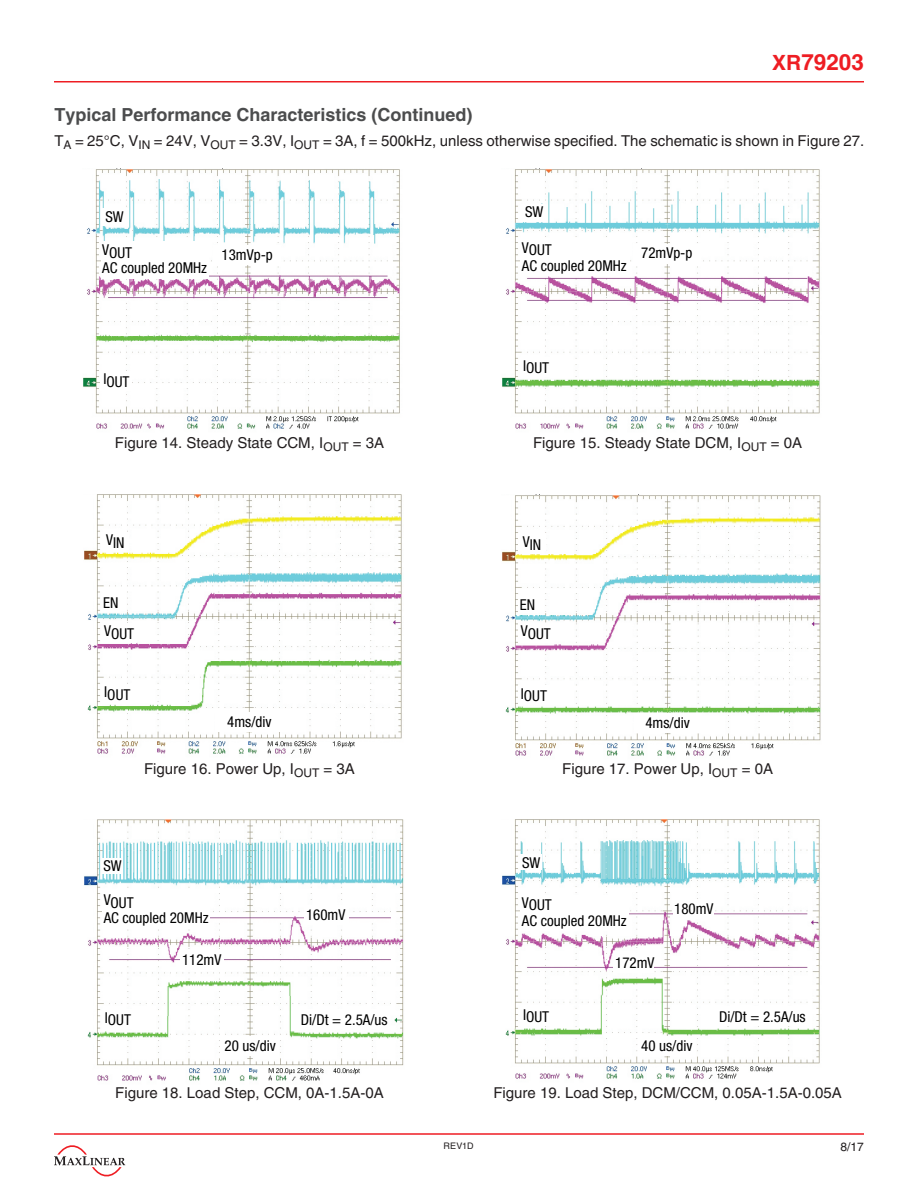
<style>
.page{position:relative;width:918px;height:1188px;background:#fff}
.page>*{position:absolute;margin:0;border:0;box-sizing:border-box;transform-origin:0 0}
.t1{font:700 22.5px "Helvetica LT Std";color:#ee1d23}
.Heading{font:700 18px "Helvetica LT Std";color:#4b4c4d}
.t2{font:condensed 15px/15.5px "Helvetica Neue LT Std";color:#000}
.Figure_Titles{font:15px "Helvetica LT Std";color:#231f20}
.Body_Text{font:15px "Helvetica LT Std";color:#231f20}
.t3{font:12px "Helvetica LT Std";color:#231f20}
.t4{font:9px "Helvetica LT Std";color:#231f20}
.s1{font-size:21px}
</style>
<div class="page">
<hr style="left:54px;top:1133px;width:810px;height:2px;background:#ee1d23">
<hr style="left:54px;top:81px;width:810px;height:1px;background:#ee1d23">
<svg style="left:54px;top:1145px;width:71px;height:32px"></svg>
<img style="left:83px;top:169px;width:317px;height:260px">
<div style="left:101px;top:209px;width:27px;height:17px;background:#fff"></div>
<div style="left:101px;top:241px;width:107px;height:38px;background:#fff"></div>
<div style="left:101px;top:371px;width:31px;height:19px;background:#fff"></div>
<div style="left:214px;top:246px;width:67px;height:19px;background:#fff"></div>
<img style="left:502px;top:169px;width:318px;height:260px">
<div style="left:521px;top:204px;width:27px;height:18px;background:#fff"></div>
<div style="left:521px;top:239px;width:109px;height:37px;background:#fff"></div>
<div style="left:521px;top:357px;width:31px;height:20px;background:#fff"></div>
<div style="left:633px;top:244px;width:68px;height:19px;background:#fff"></div>
<img style="left:84px;top:495px;width:318px;height:259px">
<div style="left:102px;top:532px;width:27px;height:17px;background:#fff"></div>
<div style="left:102px;top:594px;width:19px;height:17px;background:#fff"></div>
<div style="left:102px;top:684px;width:31px;height:19px;background:#fff"></div>
<div style="left:102px;top:623px;width:35px;height:20px;background:#fff"></div>
<div style="left:216px;top:712px;width:67px;height:19px;background:#fff"></div>
<img style="left:502px;top:495px;width:319px;height:261px">
<div style="left:518px;top:533px;width:28px;height:18px;background:#fff"></div>
<div style="left:518px;top:595px;width:19px;height:18px;background:#fff"></div>
<div style="left:518px;top:685px;width:32px;height:20px;background:#fff"></div>
<div style="left:518px;top:623px;width:36px;height:20px;background:#fff"></div>
<div style="left:634px;top:714px;width:67px;height:19px;background:#fff"></div>
<img style="left:84px;top:820px;width:320px;height:261px">
<div style="left:102px;top:858px;width:21px;height:16px;background:#fff"></div>
<div style="left:102px;top:891px;width:108px;height:38px;background:#fff"></div>
<div style="left:102px;top:1010px;width:31px;height:19px;background:#fff"></div>
<div style="left:304px;top:906px;width:44px;height:19px;background:#fff"></div>
<div style="left:180px;top:951px;width:44px;height:19px;background:#fff"></div>
<div style="left:300px;top:1010px;width:89px;height:19px;background:#fff"></div>
<div style="left:223px;top:1037px;width:56px;height:19px;background:#fff"></div>
<img style="left:502px;top:820px;width:318px;height:259px">
<div style="left:521px;top:855px;width:21px;height:15px;background:#fff"></div>
<div style="left:521px;top:895px;width:108px;height:35px;background:#fff"></div>
<div style="left:521px;top:1007px;width:31px;height:19px;background:#fff"></div>
<div style="left:674px;top:899px;width:40px;height:20px;background:#fff"></div>
<div style="left:613px;top:954px;width:40px;height:19px;background:#fff"></div>
<div style="left:718px;top:1007px;width:89px;height:19px;background:#fff"></div>
<div style="left:640px;top:1037px;width:55px;height:19px;background:#fff"></div>
<h1 class="t1" style="left:772px;top:49px;width:93px"><span class="s1">XR</span>79203</h1>
<p class="Heading" style="left:54px;top:104px;width:420px">Typical Performance Characteristics (Continued)</p>
<p class="Body_Text" style="left:54px;top:132px;width:812px">T<sub>A</sub> = 25°C, V<sub>IN</sub> = 24V, V<sub>OUT</sub> = 3.3V, I<sub>OUT</sub> = 3A, f = 500kHz, unless otherwise specified. The schematic is shown in Figure 27.</p>
<p class="t2" style="left:105px;top:209px;width:20px">SW</p>
<p class="t2" style="left:102px;top:245px;width:106px">VOUT<br>AC coupled 20MHz</p>
<p class="t2" style="left:222px;top:247px;width:53px">13mVp-p</p>
<p class="t2" style="left:525px;top:204px;width:20px">SW</p>
<p class="t2" style="left:522px;top:242px;width:106px">VOUT<br>AC coupled 20MHz</p>
<p class="t2" style="left:641px;top:245px;width:53px">72mVp-p</p>
<p class="t2" style="left:103px;top:373px;width:28px">IOUT</p>
<p class="t2" style="left:523px;top:360px;width:28px">IOUT</p>
<p class="Figure_Titles" style="left:115px;top:434px;width:271px">Figure 14. Steady State CCM, I<sub>OUT</sub> = 3A</p>
<p class="Figure_Titles" style="left:533px;top:434px;width:271px">Figure 15. Steady State DCM, I<sub>OUT</sub> = 0A</p>
<p class="t2" style="left:106px;top:535px;width:20px">VIN</p>
<p class="t2" style="left:523px;top:537px;width:20px">VIN</p>
<p class="t2" style="left:103px;top:595px;width:17px">EN</p>
<p class="t2" style="left:520px;top:597px;width:17px">EN</p>
<p class="t2" style="left:104px;top:626px;width:31px">VOUT</p>
<p class="t2" style="left:521px;top:626px;width:31px">VOUT</p>
<p class="t2" style="left:104px;top:687px;width:28px">IOUT</p>
<p class="t2" style="left:521px;top:688px;width:28px">IOUT</p>
<p class="t2" style="left:227px;top:713px;width:46px">4ms/div</p>
<p class="t2" style="left:645px;top:715px;width:46px">4ms/div</p>
<p class="Figure_Titles" style="left:144px;top:760px;width:212px">Figure 16. Power Up, I<sub>OUT</sub> = 3A</p>
<p class="Figure_Titles" style="left:562px;top:760px;width:212px">Figure 17. Power Up, I<sub>OUT</sub> = 0A</p>
<p class="t2" style="left:103px;top:858px;width:20px">SW</p>
<p class="t2" style="left:104px;top:895px;width:106px">VOUT<br>AC coupled 20MHz</p>
<p class="t2" style="left:306px;top:907px;width:41px">160mV</p>
<p class="t2" style="left:522px;top:855px;width:20px">SW</p>
<p class="t2" style="left:522px;top:897px;width:106px">VOUT<br>AC coupled 20MHz</p>
<p class="t2" style="left:674px;top:900px;width:41px">180mV</p>
<p class="t2" style="left:182px;top:952px;width:41px">112mV</p>
<p class="t2" style="left:615px;top:955px;width:41px">172mV</p>
<p class="t2" style="left:105px;top:1012px;width:28px">IOUT</p>
<p class="t2" style="left:301px;top:1012px;width:88px">Di/Dt = 2.5A/us</p>
<p class="t2" style="left:523px;top:1009px;width:28px">IOUT</p>
<p class="t2" style="left:719px;top:1009px;width:88px">Di/Dt = 2.5A/us</p>
<p class="t2" style="left:225px;top:1038px;width:53px">20 us/div</p>
<p class="t2" style="left:641px;top:1038px;width:53px">40 us/div</p>
<p class="Figure_Titles" style="left:115px;top:1084px;width:270px">Figure 18. Load Step, CCM, 0A-1.5A-0A</p>
<p class="Figure_Titles" style="left:493px;top:1084px;width:350px">Figure 19. Load Step, DCM/CCM, 0.05A-1.5A-0.05A</p>
<p class="t4" style="left:444px;top:1140px;width:31px">REV1D</p>
<p class="t3" style="left:841px;top:1140px;width:25px">8/17</p>
</div>
